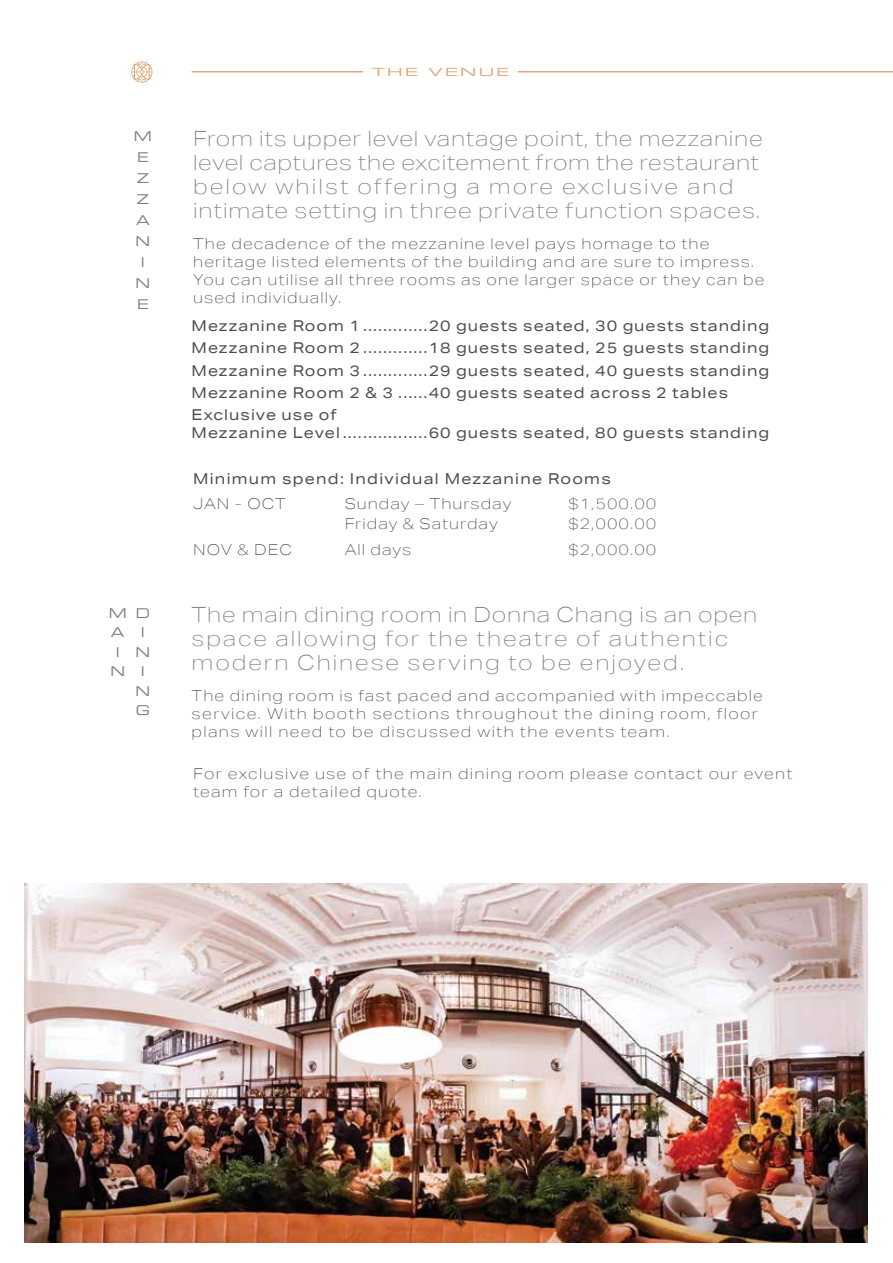
<style>
.page{position:relative;width:893px;height:1263px;background:#fff}
.page>*{position:absolute;margin:0;border:0;box-sizing:border-box;transform-origin:0 0}
.t1{font:100 21px/24px "Aktiv Grotesk Ex";letter-spacing:.045em;color:#808080}
.t2{font:100 21px/24px "Aktiv Grotesk Ex";letter-spacing:.09em;color:#808080}
.t3{font:100 15px/18px "Aktiv Grotesk Ex";letter-spacing:.075em;color:#4d4d4d}
.t4{font:15px/22.2px "Aktiv Grotesk Ex";letter-spacing:.07em;color:#4d4d4d}
.t5{font:13.5px/21px "Eurostile LT Std Ex 2";color:#808080;text-align:center}
.t6{font:11.25px "Eurostile LT Std Ex 2";letter-spacing:.155em;color:#e2a46f;scale:1.32 1}
</style>
<div class="page">
<hr style="left:192px;top:72px;width:701px;height:1px;background:#d57d32">
<svg style="left:131px;top:61px;width:21px;height:22px"></svg>
<div style="left:363px;top:67px;width:155px;height:9px;background:#fff"></div>
<img style="left:25px;top:883px;width:842px;height:359px">
<p class="t5" style="left:134px;top:126px;width:19px">M<br>E<br>Z<br>Z<br>A<br>N<br>I<br>N<br>E</p>
<p class="t5" style="left:109px;top:603px;width:19px;line-height:19.5px">M<br>A<br>I<br>N</p>
<p class="t5" style="left:136px;top:603px;width:16px;line-height:19.5px">D<br>I<br>N<br>I<br>N<br>G</p>
<p class="t6" style="left:372px;top:64px;width:106px">THE VENUE</p>
<h1 class="t1" style="left:193px;top:127px;width:571px">From its upper level vantage point, the mezzanine level captures the excitement from the restaurant below whilst offering a more exclusive and intimate setting in three private function spaces.</h1>
<p class="t3" style="left:193px;top:234px;width:573px">The decadence of the mezzanine level pays homage to the heritage listed elements of the building and are sure to impress.<br>You can utilise all three rooms as one larger space or they can be used individually.</p>
<p class="t4" style="left:192px;top:315px;width:579px">Mezzanine Room 1 .............20 guests seated, 30 guests standing Mezzanine Room 2 .............18 guests seated, 25 guests standing Mezzanine Room 3 .............29 guests seated, 40 guests standing Mezzanine Room 2 &amp; 3 ......40 guests seated across 2 tables Exclusive use of</p>
<p class="t4" style="left:192px;top:422px;width:579px">Mezzanine Level .................60 guests seated, 80 guests standing</p>
<p class="t4" style="left:193px;top:468px;width:419px">Minimum spend: Individual Mezzanine Rooms</p>
<p class="t3" style="left:193px;top:495px;width:94px">JAN - OCT</p>
<p class="t3" style="left:345px;top:495px;width:168px">Sunday – Thursday</p>
<p class="t3" style="left:568px;top:495px;width:90px">$1,500.00</p>
<p class="t3" style="left:345px;top:514px;width:154px">Friday &amp; Saturday</p>
<p class="t3" style="left:568px;top:514px;width:90px">$2,000.00</p>
<p class="t3" style="left:193px;top:541px;width:100px">NOV &amp; DEC</p>
<p class="t3" style="left:345px;top:541px;width:68px">All days</p>
<p class="t3" style="left:568px;top:541px;width:90px">$2,000.00</p>
<h1 class="t2" style="left:192px;top:603px;width:567px">The main dining room in Donna Chang is an open space allowing for the theatre of authentic modern Chinese serving to be enjoyed.</h1>
<p class="t3" style="left:192px;top:686px;width:573px">The dining room is fast paced and accompanied with impeccable service. With booth sections throughout the dining room, floor plans will need to be discussed with the events team.</p>
<p class="t3" style="left:193px;top:764px;width:601px">For exclusive use of the main dining room please contact our event team for a detailed quote.</p>
</div>
